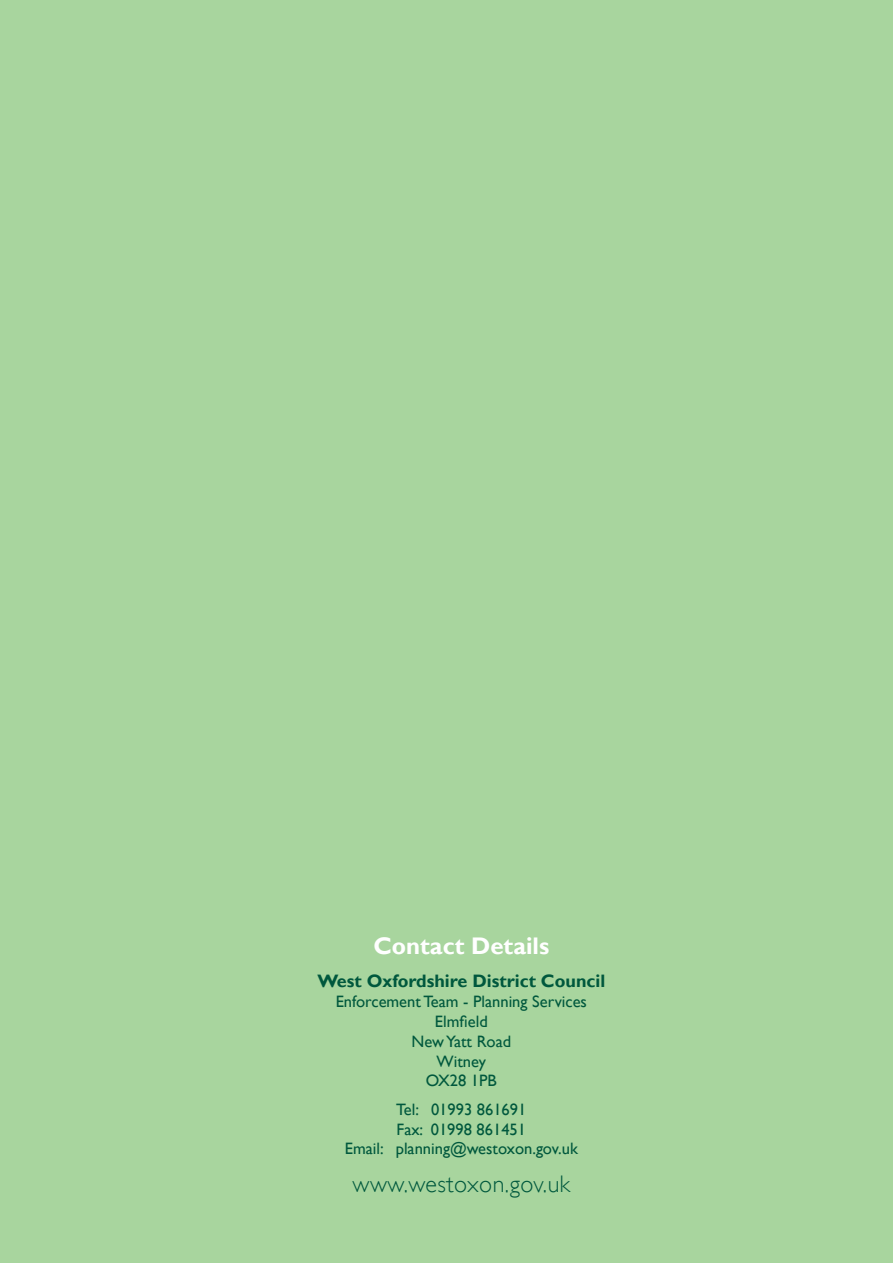
<style>
.page{position:relative;width:893px;height:1263px;background:#a8d59e}
.page>*{position:absolute;margin:0;border:0;box-sizing:border-box;transform-origin:0 0}
.t1{font:300 24px "Gill Sans";letter-spacing:.02em;color:#00583d}
.t2{font:700 24px "Gill Sans";color:#fff}
.t3{font:700 18px "Gill Sans";color:#00583d}
.t4{font:16.5px/19.8px "Gill Sans";color:#00583d;text-align:center}
</style>
<div class="page">
<h1 class="t2" style="left:373px;top:931px;width:177px">Contact Details</h1>
<p class="t3" style="left:317px;top:970px;width:289px">West Oxfordshire District Council</p>
<p class="t4" style="left:336px;top:992px;width:253px">Enforcement Team - Planning Services<br>Elmfield<br>New Yatt Road<br>Witney<br>OX28 1PB</p>
<p class="t4" style="left:345px;top:1099px;width:235px">Tel: 01993 861691<br>Fax: 01998 861451<br>Email: planning@westoxon.gov.uk</p>
<h1 class="t1" style="left:353px;top:1169px;width:219px">www.westoxon.gov.uk</h1>
</div>
